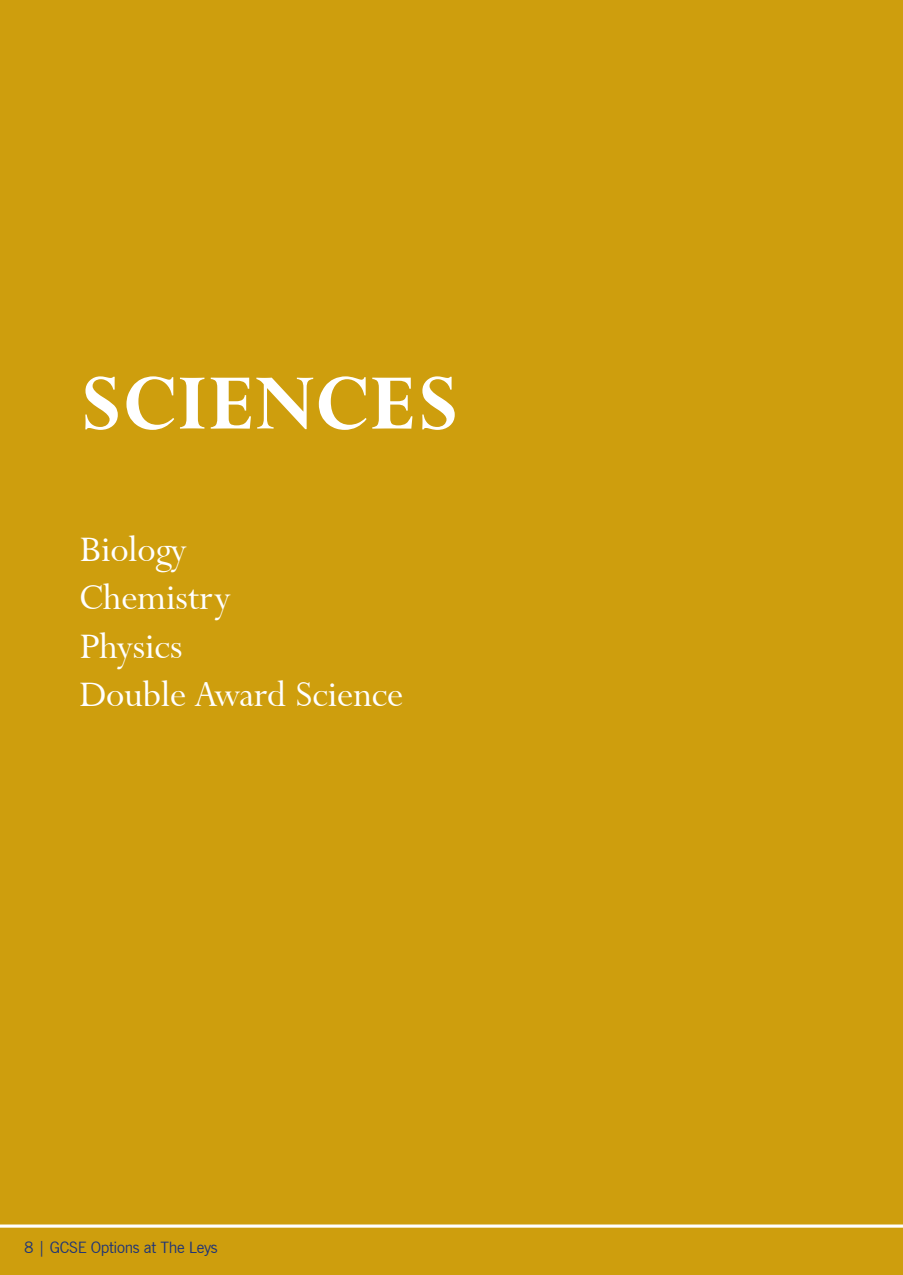
<style>
.page{position:relative;width:903px;height:1275px;background:#ce9e0d}
.page>*{position:absolute;margin:0;border:0;box-sizing:border-box;transform-origin:0 0}
.t1{font:700 87.5px "Lapidary 333 BT";color:#fff}
.t2{font:40.25px/48.3px "Lapidary 333 BT";color:#fff}
.t3{font:15.75px "News Gothic BT";letter-spacing:-.02em;color:#1e3478}
</style>
<div class="page">
<svg style="left:0;top:1224px;width:903px;height:4px;background:#f4eacb"></svg>
<h1 class="t1" style="left:79px;top:352px;width:382px">SCIENCES</h1>
<p class="t2" style="left:79px;top:525px;width:325px">Biology<br>Chemistry<br>Physics<br>Double Award Science</p>
<p class="t3" style="left:24px;top:1238px;width:195px">8 | GCSE Options at The Leys</p>
</div>
